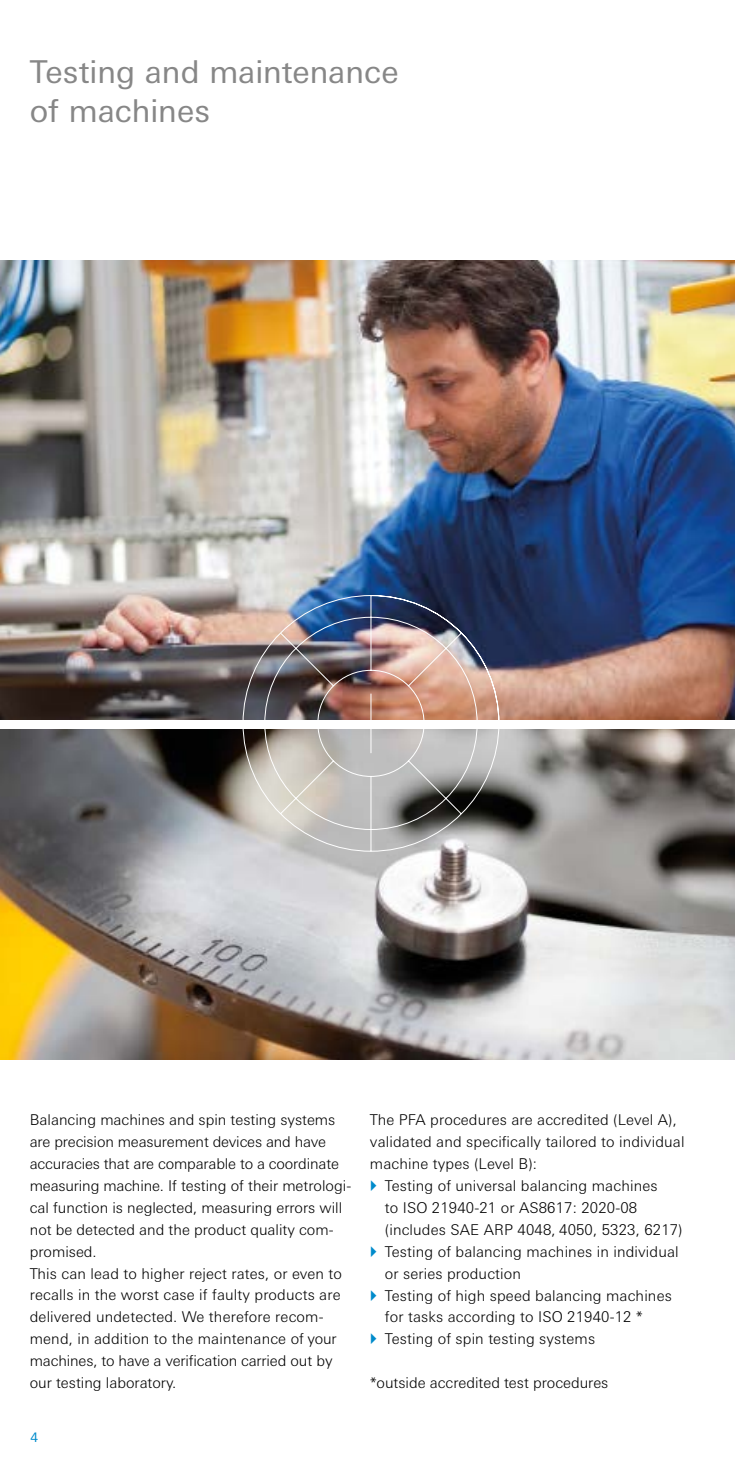
<style>
.page{position:relative;width:735px;height:1474px;background:#fff}
.page>*{position:absolute;margin:0;border:0;box-sizing:border-box;transform-origin:0 0}
.t1{font:31.5px/38.5px "Univers Next W1 G";color:#878787}
.t2{font:300 14.88px/21.9px "Univers Next W1 G";letter-spacing:.01em;color:#000}
.t3{font:13.12px "Univers Next W1 G";color:#008bcb}
</style>
<div class="page">
<img style="left:0;top:260px;width:734px;height:459px">
<img style="left:0;top:729px;width:734px;height:330px">
<hr style="left:734px;top:451px;width:1px;height:185px;background:#80c1eb">
<hr style="left:734px;top:646px;width:1px;height:185px;background:#5b88a4">
<img style="left:242px;top:595px;width:257px;height:256px">
<h1 class="t1" style="left:30px;top:53px;width:370px">Testing and maintenance of machines</h1>
<p class="t2" style="left:30px;top:1109px;width:323px">Balancing machines and spin testing systems are precision measurement devices and have accuracies that are comparable to a coordinate measuring machine. If testing of their metrologi&shy;cal function is neglected, measuring errors will not be detected and the product quality com&shy;promised.<br>This can lead to higher reject rates, or even to recalls in the worst case if faulty products are delivered undetected. We therefore recom&shy;mend, in addition to the maintenance of your machines, to have a verification carried out by our testing laboratory.</p>
<p class="t2" style="left:370px;top:1109px;width:308px">The PFA procedures are accredited (Level A),</p>
<p class="t2" style="left:370px;top:1130px;width:316px">validated and specifically tailored to individual</p>
<p class="t2" style="left:370px;top:1152px;width:168px">machine types (Level B):</p>
<p class="t2" style="left:384px;top:1174px;width:274px">Testing of universal balancing machines</p>
<p class="t2" style="left:384px;top:1196px;width:254px">to ISO 21940-21 or AS8617: 2020-08</p>
<p class="t2" style="left:384px;top:1218px;width:299px">(includes SAE ARP 4048, 4050, 5323, 6217)</p>
<p class="t2" style="left:384px;top:1240px;width:295px">Testing of balancing machines in individual</p>
<p class="t2" style="left:384px;top:1262px;width:138px">or series production</p>
<p class="t2" style="left:384px;top:1284px;width:288px">Testing of high speed balancing machines</p>
<p class="t2" style="left:384px;top:1306px;width:259px">for tasks according to ISO 21940-12 *</p>
<p class="t2" style="left:384px;top:1327px;width:212px">Testing of spin testing systems</p>
<p class="t2" style="left:370px;top:1371px;width:240px">*outside accredited test procedures</p>
<p class="t3" style="left:30px;top:1429px;width:9px">4</p>
</div>
